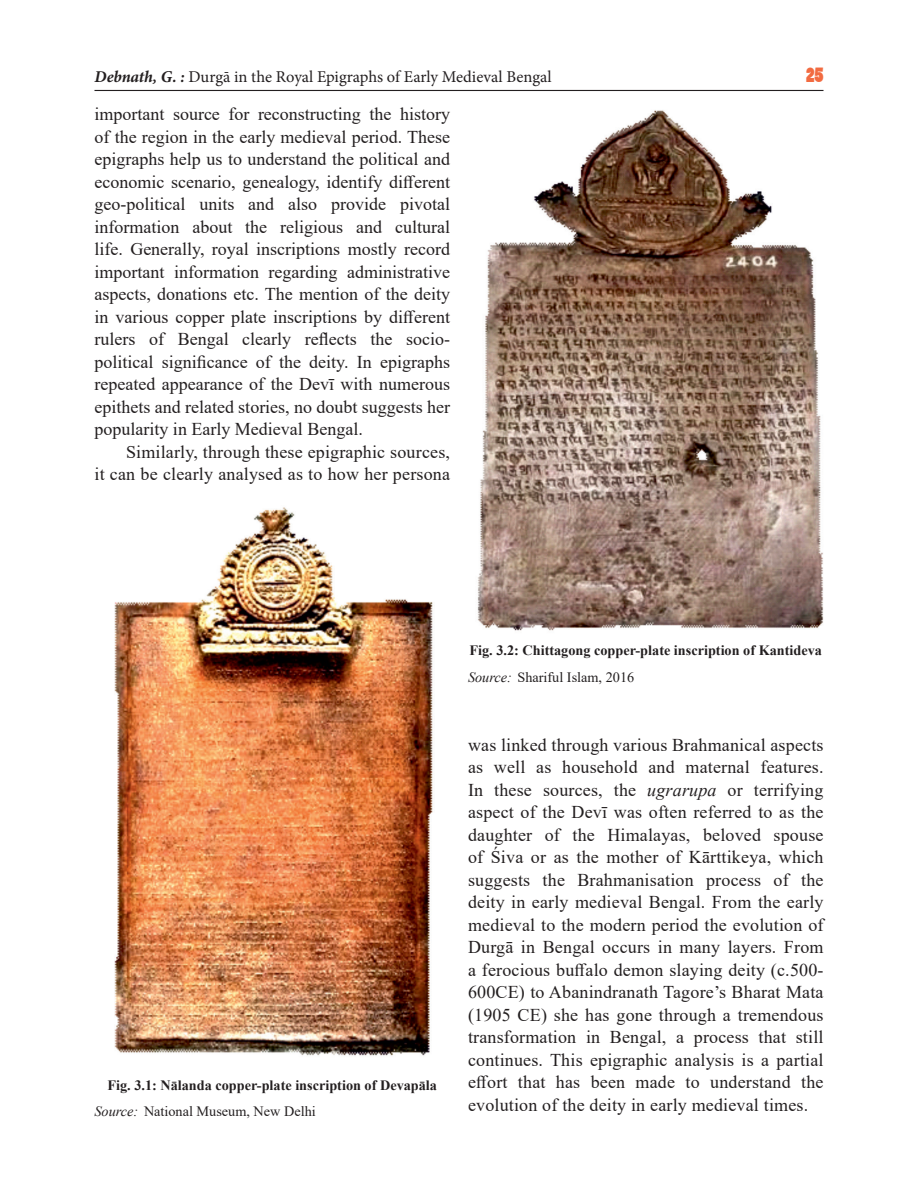
<style>
.page{position:relative;width:918px;height:1188px;background:#fff}
.page>*{position:absolute;margin:0;border:0;box-sizing:border-box;transform-origin:0 0}
.t1{font:19.5px "Poplar Std";color:#f26b41}
.Body_text{font:18px/22.5px "Times New Roman";letter-spacing:.01em;color:#231f20;text-align:justify}
.t2{font:16.5px "Minion Pro";color:#231f20}
.t3{font:700 14.25px "Times New Roman";color:#231f20}
.source{font:14.25px "Times New Roman";color:#231f20}
.s1{font-weight:700;font-style:italic}
.s2{font-style:italic}
</style>
<div class="page">
<hr style="left:94px;top:90px;width:730px;height:1px;background:#231f20">
<img style="left:114px;top:507px;width:319px;height:549px">
<img style="left:477px;top:110px;width:347px;height:521px">
<p class="t2" style="left:94px;top:66px;width:459px"><span class="s1">Debnath, G. :</span> Durgā in the Royal Epigraphs of Early Medieval Bengal</p>
<p class="t1" style="left:806px;top:65px;width:19px">25</p>
<p class="Body_text" style="left:94px;top:103px;width:357px">important source for reconstructing the history of the region in the early medieval period. These epigraphs help us to understand the political and economic scenario, genealogy, identify different geo-political units and also provide pivotal information about the religious and cultural life. Generally, royal inscriptions mostly record important information regarding administrative aspects, donations etc. The mention of the deity in various copper plate inscriptions by different rulers of Bengal clearly reflects the socio&shy;political significance of the deity. In epigraphs repeated appearance of the Devī with numerous epithets and related stories, no doubt suggests her popularity in Early Medieval Bengal.</p>
<p class="Body_text" style="left:94px;top:440px;width:357px;text-align:right">Similarly, through these epigraphic sources,<br>it can be clearly analysed as to how her persona</p>
<p class="t3" style="left:107px;top:1075px;width:331px">Fig. 3.1: Nālanda copper-plate inscription of Devapāla</p>
<p class="source" style="left:94px;top:1102px;width:223px"><span class="s2">Source:</span> National Museum, New Delhi</p>
<p class="t3" style="left:469px;top:640px;width:354px">Fig. 3.2: Chittagong copper-plate inscription of Kantideva</p>
<p class="source" style="left:468px;top:667px;width:168px"><span class="s2">Source:</span> Shariful Islam, 2016</p>
<p class="Body_text" style="left:468px;top:733px;width:357px">was linked through various Brahmanical aspects as well as household and maternal features.<br>In these sources, the <span class="s2">ugrarupa</span> or terrifying aspect of the Devī was often referred to as the daughter of the Himalayas, beloved spouse of Śiva or as the mother of Kārttikeya, which suggests the Brahmanisation process of the deity in early medieval Bengal. From the early medieval to the modern period the evolution of Durgā in Bengal occurs in many layers. From a ferocious buffalo demon slaying deity (c.500- 600CE) to Abanindranath Tagore’s Bharat Mata (1905 CE) she has gone through a tremendous transformation in Bengal, a process that still continues. This epigraphic analysis is a partial effort that has been made to understand the evolution of the deity in early medieval times.</p>
</div>
